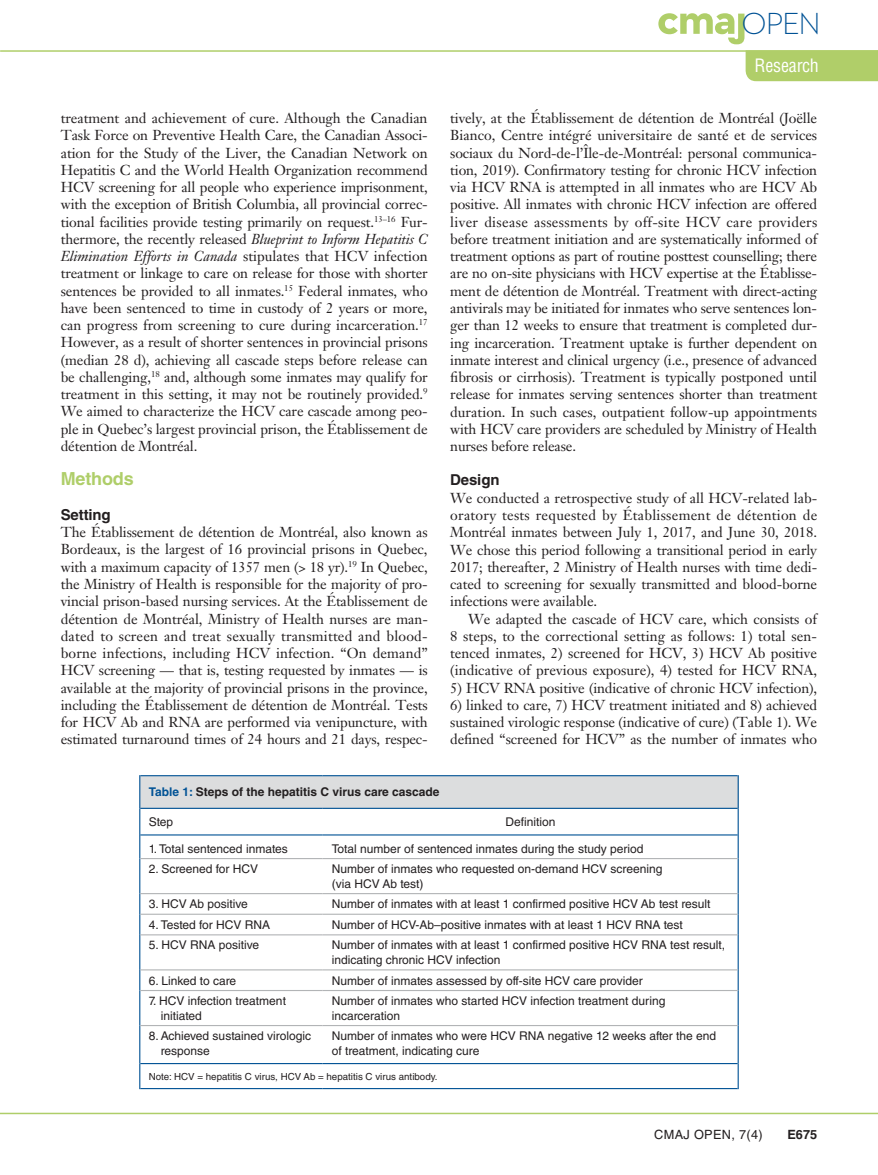
<style>
.page{position:relative;width:878px;height:1175px;background:#fff}
.page>*{position:absolute;margin:0;border:0;box-sizing:border-box;transform-origin:0 0}
.t1{font:300 31.05px "Neutraface 2 Text";color:#005295}
.t2{font:condensed 18px "Helvetica LT Std";letter-spacing:-.01em;color:#fff}
.t3{font:700 18px "Helvetica LT Std";letter-spacing:-.01em;color:#afce69}
.t4{font:700 15px "Helvetica LT Std";letter-spacing:-.01em;color:#231f20}
.t5{font:14.25px/17.2px "Janson Text LT Std";letter-spacing:-.01em;color:#231f20;text-align:justify}
.t6{font:12.75px "Helvetica LT Std";letter-spacing:.025em;color:#231f20}
.t7{font:700 12.75px "Helvetica LT Std";color:#231f20}
.t8{font:12px/14.4px "Helvetica LT Std";color:#231f20}
.t9{font:700 12px "Helvetica LT Std";color:#231f20}
.t10{font:9.75px "Helvetica LT Std";color:#231f20}
.s1{font-style:italic}
.s2{color:#005295}
</style>
<div class="page">
<hr style="left:0;top:1112px;width:878px;height:2px;background:#afce69">
<svg style="left:658px;top:13px;width:86px;height:31px"></svg>
<hr style="left:0;top:50px;width:878px;height:2px;background:#afce69">
<div style="left:745px;top:50px;width:133px;height:31px;background:#b0ce69"></div>
<div style="left:140px;top:775px;width:598px;height:33px;background:#dcddde"></div>
<hr style="left:140px;top:775px;width:183px;height:1px;background:#005295">
<hr style="left:139px;top:775px;width:1px;height:33px;background:#005295">
<hr style="left:323px;top:775px;width:414px;height:1px;background:#005295">
<hr style="left:737px;top:775px;width:1px;height:33px;background:#005295">
<svg style="left:139px;top:808px;width:1px;height:50px"></svg>
<svg style="left:737px;top:808px;width:1px;height:50px"></svg>
<hr style="left:139px;top:858px;width:1px;height:35px;background:#005295">
<hr style="left:737px;top:858px;width:1px;height:35px;background:#005295">
<svg style="left:139px;top:893px;width:1px;height:41px"></svg>
<svg style="left:737px;top:893px;width:1px;height:41px"></svg>
<hr style="left:139px;top:934px;width:1px;height:35px;background:#005295">
<hr style="left:737px;top:934px;width:1px;height:35px;background:#005295">
<svg style="left:139px;top:969px;width:1px;height:21px"></svg>
<svg style="left:737px;top:969px;width:1px;height:21px"></svg>
<hr style="left:139px;top:990px;width:1px;height:35px;background:#005295">
<hr style="left:737px;top:990px;width:1px;height:35px;background:#005295">
<hr style="left:139px;top:1025px;width:1px;height:38px;background:#005295">
<hr style="left:737px;top:1025px;width:1px;height:38px;background:#005295">
<hr style="left:140px;top:893px;width:183px;height:1px;background:#b2b4b6">
<hr style="left:323px;top:893px;width:414px;height:1px;background:#b2b4b6">
<hr style="left:140px;top:913px;width:183px;height:1px;background:#b2b4b6">
<hr style="left:323px;top:913px;width:414px;height:1px;background:#b2b4b6">
<hr style="left:140px;top:934px;width:183px;height:1px;background:#b2b4b6">
<hr style="left:323px;top:934px;width:414px;height:1px;background:#b2b4b6">
<hr style="left:140px;top:969px;width:183px;height:1px;background:#b2b4b6">
<hr style="left:323px;top:969px;width:414px;height:1px;background:#b2b4b6">
<hr style="left:140px;top:990px;width:183px;height:1px;background:#b2b4b6">
<hr style="left:323px;top:990px;width:414px;height:1px;background:#b2b4b6">
<hr style="left:140px;top:1025px;width:183px;height:1px;background:#b2b4b6">
<hr style="left:323px;top:1025px;width:414px;height:1px;background:#b2b4b6">
<hr style="left:140px;top:1063px;width:183px;height:1px;background:#005295">
<svg style="left:139px;top:1063px;width:1px;height:26px"></svg>
<hr style="left:323px;top:1063px;width:414px;height:1px;background:#005295">
<svg style="left:737px;top:1063px;width:1px;height:26px"></svg>
<hr style="left:140px;top:1088px;width:183px;height:1px;background:#005295">
<hr style="left:323px;top:1088px;width:414px;height:1px;background:#005295">
<hr style="left:140px;top:807px;width:183px;height:2px;background:#005295">
<hr style="left:323px;top:807px;width:414px;height:2px;background:#005295">
<hr style="left:140px;top:834px;width:183px;height:1px;background:#005295">
<hr style="left:323px;top:834px;width:414px;height:1px;background:#005295">
<hr style="left:140px;top:858px;width:183px;height:1px;background:#b2b4b6">
<hr style="left:323px;top:858px;width:414px;height:1px;background:#b2b4b6">
<h1 class="t1" style="left:741px;top:4px;width:81px">OPEN</h1>
<p class="t5" style="left:61px;top:109px;width:368px">treatment and achievement of cure. Although the Canadian Task Force on Preventive Health Care, the Canadian Associ&shy;ation for the Study of the Liver, the Canadian Network on Hepatitis C and the World Health Organization recommend HCV screening for all people who experience imprisonment, with the exception of British Columbia, all provincial correc&shy;tional facilities provide testing primarily on request.<sup>13–16</sup> Fur&shy;thermore, the recently released <span class="s1">Blueprint to Inform Hepatitis C Elimination Efforts in Canada</span> stipulates that HCV infection treatment or linkage to care on release for those with shorter sentences be provided to all inmates.<sup>15</sup> Federal inmates, who have been sentenced to time in custody of 2 years or more, can progress from screening to cure during incarceration.<sup>17<br></sup>However, as a result of shorter sentences in provincial prisons (median 28 d), achieving all cascade steps before release can be challenging,<sup>18</sup> and, although some inmates may qualify for treatment in this setting, it may not be routinely provided.<sup>9<br></sup>We aimed to characterize the HCV care cascade among peo&shy;ple in Quebec’s largest provincial prison, the Établissement de détention de Montréal.</p>
<p class="t3" style="left:61px;top:468px;width:74px">Methods</p>
<p class="t4" style="left:61px;top:505px;width:51px">Setting</p>
<p class="t5" style="left:61px;top:523px;width:368px">The Établissement de détention de Montréal, also known as Bordeaux, is the largest of 16 provincial prisons in Quebec, with a maximum capacity of 1357 men (&gt; 18 yr).<sup>19</sup> In Quebec, the Ministry of Health is responsible for the majority of pro&shy;vincial prison-based nursing services. At the Établissement de détention de Montréal, Ministry of Health nurses are man&shy;dated to screen and treat sexually transmitted and blood&shy;borne infections, including HCV infection. “On demand” HCV screening — that is, testing requested by inmates — is available at the majority of provincial prisons in the province, including the Établissement de détention de Montréal. Tests for HCV Ab and RNA are performed via venipuncture, with estimated turnaround times of 24 hours and 21 days, respec-</p>
<p class="t2" style="left:754px;top:54px;width:66px">Research</p>
<p class="t5" style="left:450px;top:109px;width:368px">tively, at the Établissement de détention de Montréal (Joëlle Bianco, Centre intégré universitaire de santé et de services sociaux du Nord-de-l’Île-de-Montréal: personal communica&shy;tion, 2019). Confirmatory testing for chronic HCV infection via HCV RNA is attempted in all inmates who are HCV Ab positive. All inmates with chronic HCV infection are offered liver disease assessments by off-site HCV care providers before treatment initiation and are systematically informed of treatment options as part of routine posttest counselling; there are no on-site physicians with HCV expertise at the Établisse&shy;ment de détention de Montréal. Treatment with direct-acting antivirals may be initiated for inmates who serve sentences lon&shy;ger than 12 weeks to ensure that treatment is completed dur&shy;ing incarceration. Treatment uptake is further dependent on inmate interest and clinical urgency (i.e., presence of advanced fibrosis or cirrhosis). Treatment is typically postponed until release for inmates serving sentences shorter than treatment duration. In such cases, outpatient follow-up appointments with HCV care providers are scheduled by Ministry of Health nurses before release.</p>
<p class="t4" style="left:450px;top:471px;width:51px">Design</p>
<p class="t5" style="left:450px;top:489px;width:368px">We conducted a retrospective study of all HCV-related lab&shy;oratory tests requested by Établissement de détention de Montréal inmates between July 1, 2017, and June 30, 2018.<br>We chose this period following a transitional period in early 2017; thereafter, 2 Ministry of Health nurses with time dedi&shy;cated to screening for sexually transmitted and blood-borne infections were available.</p>
<p class="t5" style="left:450px;top:610px;width:368px;text-indent:18px">We adapted the cascade of HCV care, which consists of 8 steps, to the correctional setting as follows: 1) total sen&shy;tenced inmates, 2) screened for HCV, 3) HCV Ab positive (indicative of previous exposure), 4) tested for HCV RNA,</p>
<p class="t5" style="left:450px;top:679px;width:368px">5) HCV RNA positive (indicative of chronic HCV infection),</p>
<p class="t5" style="left:450px;top:696px;width:368px">6) linked to care, 7) HCV treatment initiated and 8) achieved sustained virologic response (indicative of cure) (Table 1). We defined “screened for HCV” as the number of inmates who</p>
<p class="t9" style="left:149px;top:784px;width:292px"><span class="s2">Table 1:</span> Steps of the hepatitis C virus care cascade</p>
<p class="t8" style="left:149px;top:814px;width:26px">Step</p>
<p class="t8" style="left:505px;top:814px;width:51px">Definition</p>
<p class="t8" style="left:149px;top:841px;width:140px">1. Total sentenced inmates</p>
<p class="t8" style="left:332px;top:841px;width:313px">Total number of sentenced inmates during the study period</p>
<p class="t8" style="left:149px;top:861px;width:111px">2. Screened for HCV</p>
<p class="t8" style="left:332px;top:861px;width:332px">Number of inmates who requested on-demand HCV screening (via HCV Ab test)</p>
<p class="t8" style="left:149px;top:896px;width:101px">3. HCV Ab positive</p>
<p class="t8" style="left:332px;top:896px;width:380px">Number of inmates with at least 1 confirmed positive HCV Ab test result</p>
<p class="t8" style="left:149px;top:917px;width:123px">4. Tested for HCV RNA</p>
<p class="t8" style="left:332px;top:917px;width:353px">Number of HCV-Ab–positive inmates with at least 1 HCV RNA test</p>
<p class="t8" style="left:149px;top:938px;width:112px">5. HCV RNA positive</p>
<p class="t8" style="left:332px;top:938px;width:395px">Number of inmates with at least 1 confirmed positive HCV RNA test result, indicating chronic HCV infection</p>
<p class="t8" style="left:149px;top:973px;width:89px">6. Linked to care</p>
<p class="t8" style="left:332px;top:973px;width:312px">Number of inmates assessed by off-site HCV care provider</p>
<p class="t8" style="left:161px;top:993px;width:127px;text-indent:-12px">7. HCV infection treatment initiated</p>
<p class="t8" style="left:332px;top:993px;width:335px">Number of inmates who started HCV infection treatment during incarceration</p>
<p class="t8" style="left:161px;top:1028px;width:152px;text-indent:-12px">8. Achieved sustained virologic response</p>
<p class="t8" style="left:332px;top:1028px;width:386px">Number of inmates who were HCV RNA negative 12 weeks after the end of treatment, indicating cure</p>
<p class="t10" style="left:149px;top:1070px;width:290px">Note: HCV = hepatitis C virus, HCV Ab = hepatitis C virus antibody.</p>
<p class="t6" style="left:654px;top:1127px;width:110px">CMAJ OPEN, 7(4)</p>
<p class="t7" style="left:787px;top:1126px;width:31px">E675</p>
</div>
